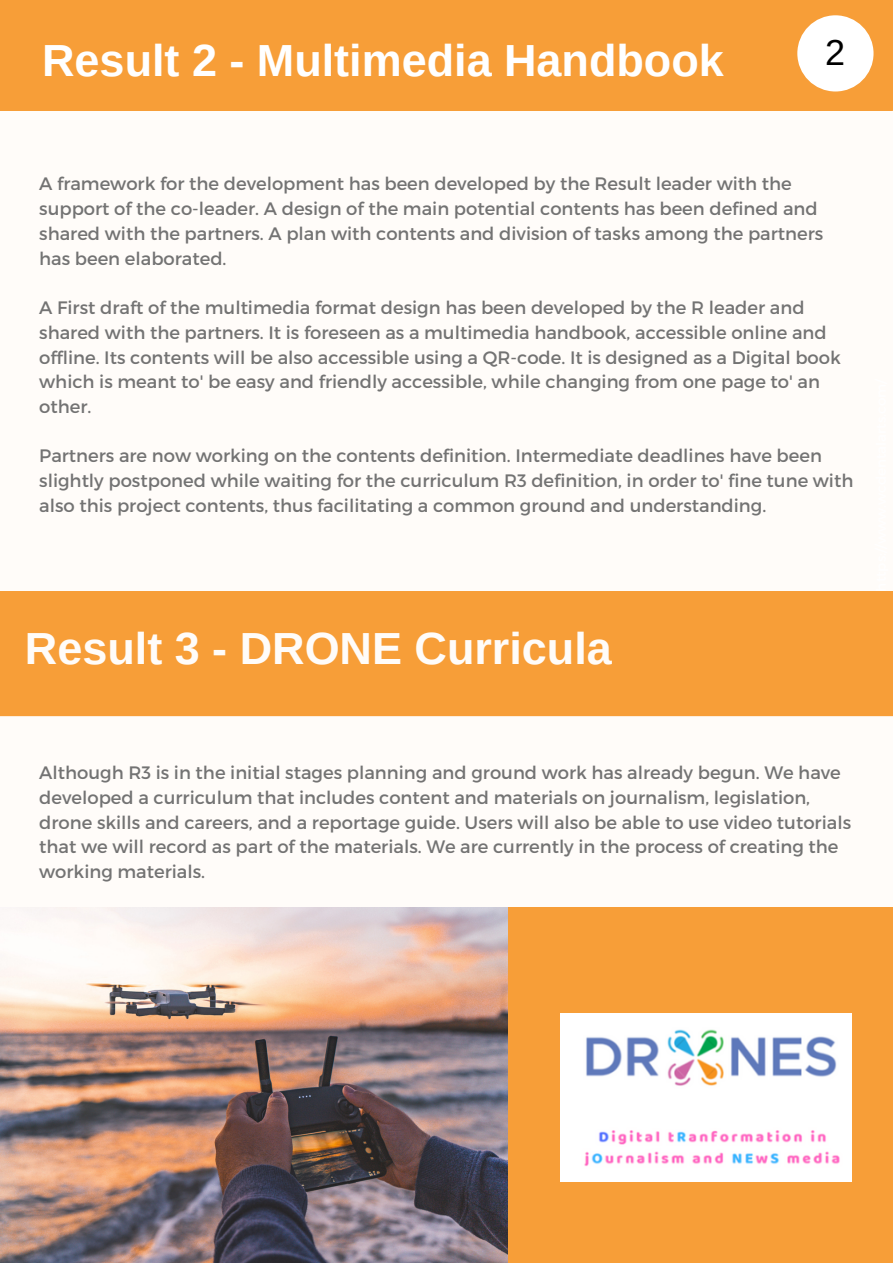
<style>
.page{position:relative;width:893px;height:1264px;background:#fff}
.page>*{position:absolute;margin:0;border:0;box-sizing:border-box;transform-origin:0 0}
.t1{font:700 45px "Arimo";color:#fff}
.t2{font:700 45px "Arimo";color:#fffcf9}
.t3{font:36px "Arimo";color:#000}
.t4{font:18px/24.8px "Montserrat";color:#737373}
</style>
<div class="page">
<div style="left:0;top:0;width:892px;height:1262px;background:#fffcf9"></div>
<div style="left:0;top:0;width:892px;height:111px;background:#f79e38"></div>
<div style="left:0;top:591px;width:892px;height:125px;background:#f79e38"></div>
<div style="left:797px;top:15px;width:76px;height:76px;background:#fff;border-radius:50%"></div>
<img style="left:0;top:907px;width:508px;height:355px">
<div style="left:508px;top:907px;width:384px;height:355px;background:#f79e38"></div>
<img style="left:560px;top:1013px;width:291px;height:168px">
<p class="t1" style="left:42px;top:35px;width:683px">Result 2 - Multimedia Handbook</p>
<p class="t3" style="left:825px;top:32px;width:21px">2</p>
<p class="t4" style="left:39px;top:171px;width:785px">A framework for the development has been developed by the Result leader with the support of the co-leader. A design of the main potential contents has been defined and shared with the partners. A plan with contents and division of tasks among the partners has been elaborated.</p>
<p class="t4" style="left:39px;top:294px;width:803px">A First draft of the multimedia format design has been developed by the R leader and shared with the partners. It is foreseen as a multimedia handbook, accessible online and offline. Its contents will be also accessible using a QR-code. It is designed as a Digital book which is meant to' be easy and friendly accessible, while changing from one page to' an other.</p>
<p class="t4" style="left:39px;top:443px;width:815px">Partners are now working on the contents definition. Intermediate deadlines have been slightly postponed while waiting for the curriculum R3 definition, in order to' fine tune with also this project contents, thus facilitating a common ground and understanding.</p>
<p class="t2" style="left:25px;top:623px;width:588px">Result 3 - DRONE Curricula</p>
<p class="t4" style="left:39px;top:759px;width:813px">Although R3 is in the initial stages planning and ground work has already begun. We have developed a curriculum that includes content and materials on journalism, legislation, drone skills and careers, and a reportage guide. Users will also be able to use video tutorials that we will record as part of the materials. We are currently in the process of creating the working materials.</p>
</div>
